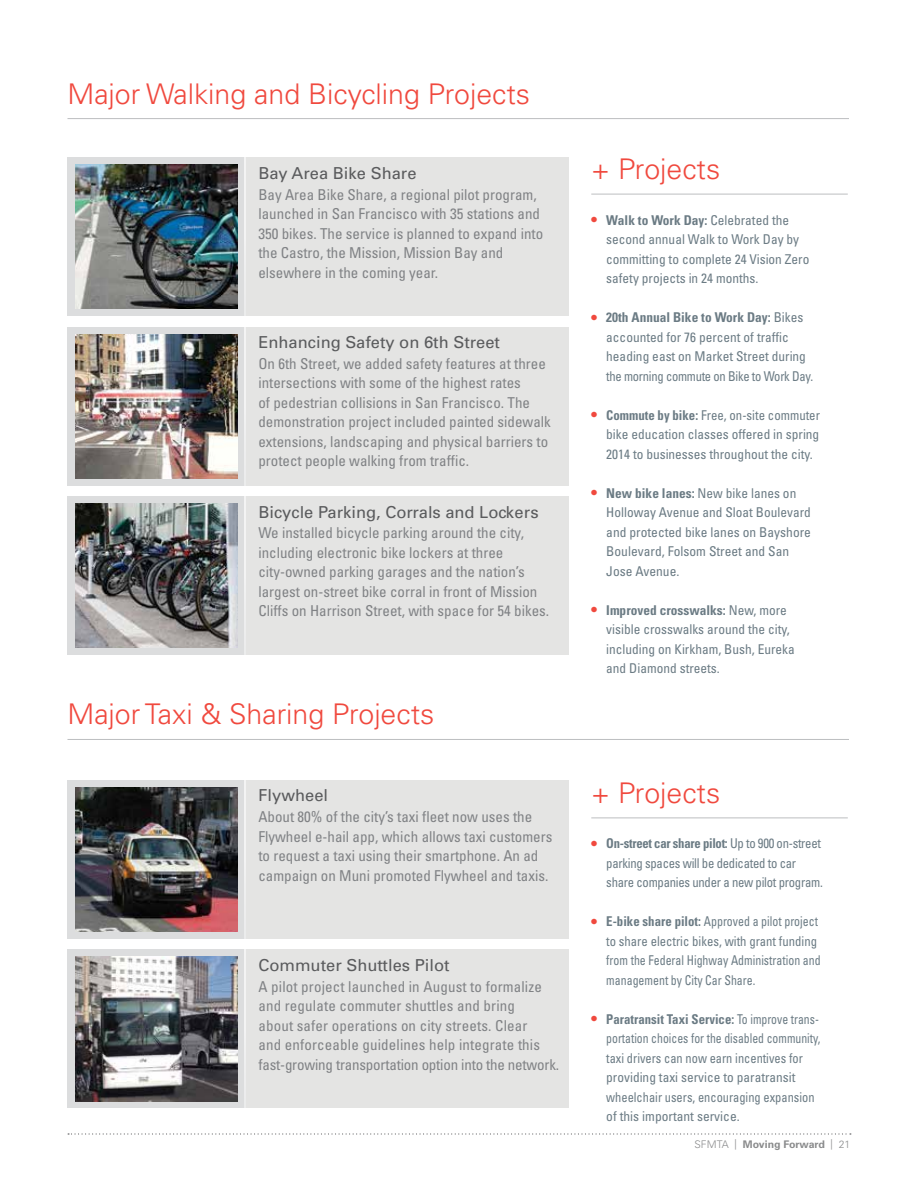
<style>
.page{position:relative;width:918px;height:1188px;background:#fff}
.page>*{position:absolute;margin:0;border:0;box-sizing:border-box;transform-origin:0 0}
.t1{font:300 28.5px "Univers";color:#f0493e}
.t2{font:16.5px "Univers";color:#5a5b5d}
.t3{font:condensed 15px/19.5px "Univers";color:#808285}
.t4{font:condensed 13.5px/19.5px "Univers";color:#6b7b84}
.t5{font:condensed 13.5px/19.5px "Univers";color:#6b7b84;scale:.87 1}
.t6{font:condensed 13.5px/19.5px "Univers";color:#6b7b84;scale:.88 1}
.t7{font:condensed 13.5px/19.5px "Univers";letter-spacing:-.02em;color:#6b7b84;scale:.94 1}
.t8{font:condensed 13.5px/19.5px "Univers";color:#6b7b84;text-align:justify;scale:.95 1}
.t9{font:700 10.5px "Univers";color:#8a8b8c}
.s1{font-size:18px;color:#f0493e}
.s2{font-weight:700}
.s3{font-weight:300}
</style>
<div class="page">
<svg style="left:68px;top:1133px;width:783px;height:2px"></svg>
<hr style="left:591px;top:818px;width:257px;height:1px;background:#bcbec0">
<hr style="left:591px;top:194px;width:257px;height:1px;background:#bcbec0">
<hr style="left:68px;top:118px;width:781px;height:1px;background:#bcbec0">
<hr style="left:68px;top:739px;width:781px;height:1px;background:#bcbec0">
<div style="left:226px;top:158px;width:343px;height:158px;background:#e4e4e3"></div>
<div style="left:68px;top:158px;width:176px;height:158px;background:#dcddde"></div>
<img style="left:75px;top:165px;width:163px;height:144px">
<div style="left:226px;top:327px;width:343px;height:158px;background:#e4e4e3"></div>
<div style="left:68px;top:327px;width:176px;height:158px;background:#dcddde"></div>
<img style="left:75px;top:334px;width:163px;height:144px">
<div style="left:226px;top:496px;width:343px;height:159px;background:#e4e4e3"></div>
<div style="left:68px;top:496px;width:176px;height:159px;background:#dcddde"></div>
<img style="left:75px;top:503px;width:163px;height:145px">
<div style="left:226px;top:780px;width:343px;height:158px;background:#e4e4e3"></div>
<div style="left:68px;top:780px;width:176px;height:158px;background:#dcddde"></div>
<img style="left:75px;top:787px;width:163px;height:145px">
<div style="left:226px;top:950px;width:343px;height:158px;background:#e4e4e3"></div>
<div style="left:68px;top:950px;width:176px;height:158px;background:#dcddde"></div>
<img style="left:75px;top:957px;width:163px;height:144px">
<h1 class="t1" style="left:68px;top:76px;width:464px">Major Walking and Bicycling Projects</h1>
<p class="t2" style="left:258px;top:163px;width:160px">Bay Area Bike Share</p>
<p class="t3" style="left:258px;top:184px;width:286px">Bay Area Bike Share, a regional pilot program, launched in San Francisco with 35 stations and 350 bikes. The service is planned to expand into the Castro, the Mission, Mission Bay and elsewhere in the coming year.</p>
<p class="t2" style="left:258px;top:333px;width:243px">Enhancing Safety on 6th Street</p>
<p class="t3" style="left:258px;top:354px;width:294px">On 6th Street, we added safety features at three intersections with some of the highest rates<br>of pedestrian collisions in San Francisco. The demonstration project included painted sidewalk extensions, landscaping and physical barriers to protect people walking from traffic.</p>
<p class="t2" style="left:258px;top:502px;width:282px">Bicycle Parking, Corrals and Lockers</p>
<p class="t3" style="left:258px;top:523px;width:292px">We installed bicycle parking around the city, including electronic bike lockers at three city-owned parking garages and the nation’s largest on-street bike corral in front of Mission Cliffs on Harrison Street, with space for 54 bikes.</p>
<h1 class="t1" style="left:68px;top:697px;width:369px">Major Taxi &amp; Sharing Projects</h1>
<p class="t2" style="left:258px;top:786px;width:71px">Flywheel</p>
<p class="t3" style="left:258px;top:807px;width:296px">About 80% of the city’s taxi fleet now uses the Flywheel e-hail app, which allows taxi customers to request a taxi using their smartphone. An ad campaign on Muni promoted Flywheel and taxis.</p>
<p class="t2" style="left:258px;top:955px;width:193px">Commuter Shuttles Pilot</p>
<p class="t3" style="left:258px;top:976px;width:302px">A pilot project launched in August to formalize and regulate commuter shuttles and bring<br>about safer operations on city streets. Clear<br>and enforceable guidelines help integrate this fast-growing transportation option into the network.</p>
<h1 class="t1" style="left:591px;top:152px;width:131px">+ Projects</h1>
<p class="t4" style="left:606px;top:210px;width:205px;text-indent:-15px"><span class="s1">•</span> <span class="s2">Walk to Work Day:</span> Celebrated the second annual Walk to Work Day by committing to complete 24 Vision Zero safety projects in 24 months.</p>
<p class="t4" style="left:606px;top:307px;width:208px;text-indent:-15px"><span class="s1">•</span> <span class="s2">20th Annual Bike to Work Day:</span> Bikes accounted for 76 percent of traffic heading east on Market Street during the morning commute on Bike to Work Day.</p>
<p class="t8" style="left:606px;top:405px;width:226px;text-indent:-15px"><span class="s1">•</span> <span class="s2">Commute by bike:</span> Free, on-site commuter bike education classes offered in spring 2014 to businesses throughout the city.</p>
<p class="t4" style="left:606px;top:483px;width:206px;text-indent:-15px"><span class="s1">•</span> <span class="s2">New bike lanes:</span> New bike lanes on<br>Holloway Avenue and Sloat Boulevard and protected bike lanes on Bayshore<br>Boulevard, Folsom Street and San<br>Jose Avenue.</p>
<p class="t4" style="left:606px;top:600px;width:190px;text-indent:-15px"><span class="s1">•</span> <span class="s2">Improved crosswalks:</span> New, more visible crosswalks around the city, including on Kirkham, Bush, Eureka and Diamond streets.</p>
<h1 class="t1" style="left:591px;top:776px;width:131px">+ Projects</h1>
<p class="t7" style="left:606px;top:834px;width:232px;text-indent:-15px"><span class="s1">•</span> <span class="s2">On-street car share pilot:</span> Up to 900 on-street parking spaces will be dedicated to car share companies under a new pilot program.</p>
<p class="t6" style="left:606px;top:912px;width:245px;text-indent:-15px"><span class="s1">•</span> <span class="s2">E-bike share pilot:</span> Approved a pilot project to share electric bikes, with grant funding from the Federal Highway Administration and management by City Car Share.</p>
<p class="t5" style="left:606px;top:1009px;width:248px;text-indent:-15px"><span class="s1">•</span> <span class="s2">Paratransit Taxi Service:</span> To improve trans&shy;portation choices for the disabled community, taxi drivers can now earn incentives for providing taxi service to paratransit wheelchair users, encouraging expansion of this important service.</p>
<p class="t9" style="left:695px;top:1138px;width:157px"><span class="s3">SFMTA |</span> Moving Forward <span class="s3">| 21</span></p>
</div>
